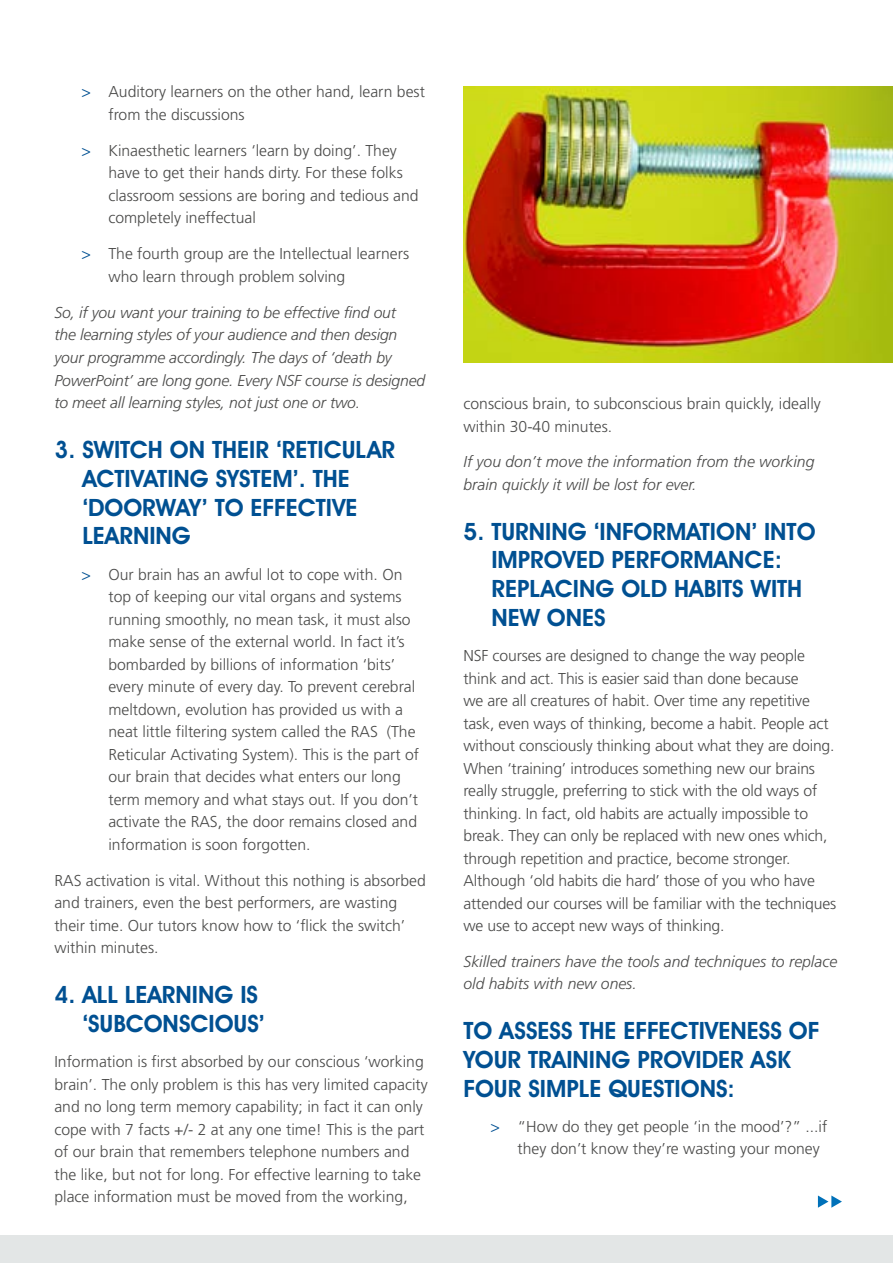
<style>
.page{position:relative;width:893px;height:1263px;background:#fff}
.page>*{position:absolute;margin:0;border:0;box-sizing:border-box;transform-origin:0 0}
.t1{font:600 24px/28.8px "Avant Garde IT Cby BT";color:#005092}
.t2{font:300 15.75px/22.5px "Frutiger";color:#4a4a49}
.t3{font:italic 300 15.75px/22.5px "Frutiger";letter-spacing:-.01em;color:#4a4a49}
.s1{color:#005092}
</style>
<div class="page">
<div style="left:0;top:1236px;width:893px;height:27px;background:#e3e6e6"></div>
<svg style="left:818px;top:1195px;width:24px;height:13px"></svg>
<img style="left:463px;top:86px;width:430px;height:277px">
<p class="t2" style="left:108px;top:81px;width:318px;text-indent:-27px"><span class="s1">&gt;</span> Auditory learners on the other hand, learn best from the discussions</p>
<p class="t2" style="left:108px;top:139px;width:312px;text-indent:-27px"><span class="s1">&gt;</span> Kinaesthetic learners ‘learn by doing’. They have to get their hands dirty. For these folks classroom sessions are boring and tedious and completely ineffectual</p>
<p class="t2" style="left:108px;top:243px;width:302px;text-indent:-27px"><span class="s1">&gt;</span> The fourth group are the Intellectual learners who learn through problem solving</p>
<p class="t3" style="left:54px;top:301px;width:372px">So, if you want your training to be effective find out<br>the learning styles of your audience and then design your programme accordingly. The days of ‘death by PowerPoint’ are long gone. Every NSF course is designed to meet all learning styles, not just one or two.</p>
<h1 class="t1" style="left:82px;top:435px;width:314px;text-indent:-28px">3. SWITCH ON THEIR ‘RETICULAR<br>ACTIVATING SYSTEM’. THE ‘DOORWAY’ TO EFFECTIVE<br>LEARNING</h1>
<p class="t2" style="left:108px;top:563px;width:312px;text-indent:-27px"><span class="s1">&gt;</span> Our brain has an awful lot to cope with. On top of keeping our vital organs and systems running smoothly, no mean task, it must also make sense of the external world. In fact it’s bombarded by billions of information ‘bits’ every minute of every day. To prevent cerebral meltdown, evolution has provided us with a neat little filtering system called the RAS (The Reticular Activating System). This is the part of our brain that decides what enters our long term memory and what stays out. If you don’t activate the RAS, the door remains closed and information is soon forgotten.</p>
<p class="t2" style="left:54px;top:869px;width:373px">RAS activation is vital. Without this nothing is absorbed and trainers, even the best performers, are wasting their time. Our tutors know how to ‘flick the switch’ within minutes.</p>
<h1 class="t1" style="left:54px;top:980px;width:212px;text-align:right">4. ALL LEARNING IS ‘SUBCONSCIOUS’</h1>
<p class="t2" style="left:54px;top:1050px;width:375px">Information is first absorbed by our conscious ‘working brain’. The only problem is this has very limited capacity and no long term memory capability; in fact it can only cope with 7 facts +/- 2 at any one time! This is the part of our brain that remembers telephone numbers and the like, but not for long. For effective learning to take place information must be moved from the working,</p>
<p class="t2" style="left:463px;top:393px;width:359px">conscious brain, to subconscious brain quickly, ideally within 30-40 minutes.</p>
<p class="t3" style="left:463px;top:450px;width:352px">If you don’t move the information from the working brain quickly it will be lost for ever.</p>
<h1 class="t1" style="left:491px;top:516px;width:326px;text-indent:-28px">5. TURNING ‘INFORMATION’ INTO<br>IMPROVED PERFORMANCE:<br>REPLACING OLD HABITS WITH<br>NEW ONES</h1>
<p class="t2" style="left:463px;top:644px;width:374px">NSF courses are designed to change the way people think and act. This is easier said than done because<br>we are all creatures of habit. Over time any repetitive task, even ways of thinking, become a habit. People act without consciously thinking about what they are doing.<br>When ‘training’ introduces something new our brains really struggle, preferring to stick with the old ways of thinking. In fact, old habits are actually impossible to break. They can only be replaced with new ones which, through repetition and practice, become stronger.<br>Although ‘old habits die hard’ those of you who have attended our courses will be familiar with the techniques we use to accept new ways of thinking.</p>
<p class="t3" style="left:463px;top:950px;width:375px">Skilled trainers have the tools and techniques to replace old habits with new ones.</p>
<h1 class="t1" style="left:463px;top:1016px;width:357px">TO ASSESS THE EFFECTIVENESS OF<br>YOUR TRAINING PROVIDER ASK<br>FOUR SIMPLE QUESTIONS:</h1>
<p class="t2" style="left:517px;top:1115px;width:311px;text-indent:-27px"><span class="s1">&gt;</span> “How do they get people ‘in the mood’?” ...if they don’t know they’re wasting your money</p>
</div>
